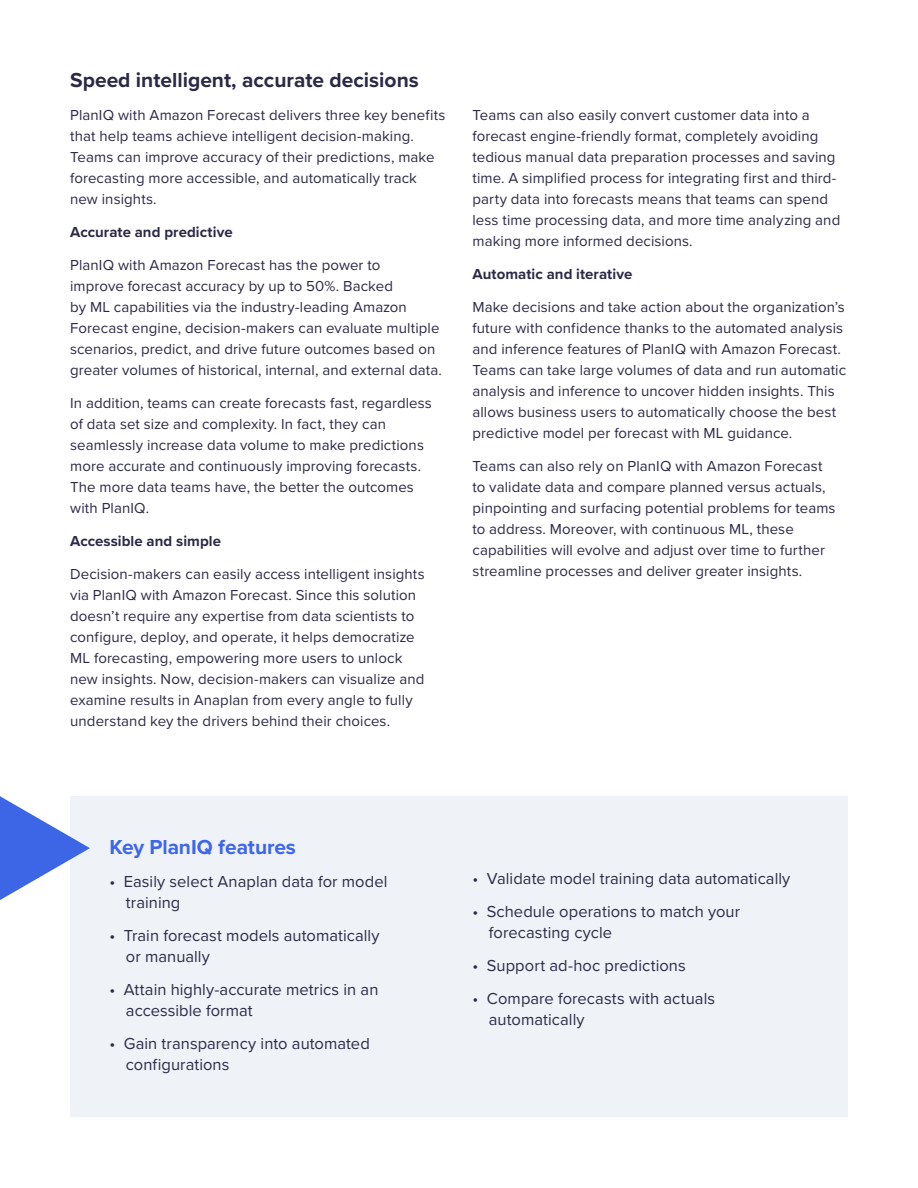
<style>
.page{position:relative;width:918px;height:1188px;background:#fff}
.page>*{position:absolute;margin:0;border:0;box-sizing:border-box;transform-origin:0 0}
.Bullets{font:700 21px "Proxima Nova";color:#2b2a46}
.Bullets-2{font:700 21px "Proxima Nova";letter-spacing:-.005em;color:#3d66eb}
.Bullets-3{font:16.5px/21px "Proxima Nova";letter-spacing:.005em;color:#2d2c48}
.Bullets-4{font:15px/21px "Proxima Nova";letter-spacing:.005em;color:#2b2a46}
.Bullets-5{font:700 15px "Proxima Nova";letter-spacing:.005em;color:#2b2a46}
</style>
<div class="page">
<div style="left:70px;top:796px;width:778px;height:321px;background:#eff2f7"></div>
<svg style="left:0;top:796px;width:90px;height:104px"></svg>
<p class="Bullets" style="left:70px;top:64px;width:350px">Speed intelligent, accurate decisions</p>
<p class="Bullets-4" style="left:70px;top:104px;width:377px">PlanIQ with Amazon Forecast delivers three key benefits that help teams achieve intelligent decision-making.<br>Teams can improve accuracy of their predictions, make forecasting more accessible, and automatically track new insights.</p>
<p class="Bullets-5" style="left:70px;top:221px;width:164px">Accurate and predictive</p>
<p class="Bullets-4" style="left:70px;top:254px;width:373px">PlanIQ with Amazon Forecast has the power to<br>improve forecast accuracy by up to 50%. Backed<br>by ML capabilities via the industry-leading Amazon Forecast engine, decision-makers can evaluate multiple scenarios, predict, and drive future outcomes based on greater volumes of historical, internal, and external data.</p>
<p class="Bullets-4" style="left:70px;top:392px;width:363px">In addition, teams can create forecasts fast, regardless of data set size and complexity. In fact, they can seamlessly increase data volume to make predictions more accurate and continuously improving forecasts.<br>The more data teams have, the better the outcomes with PlanIQ.</p>
<p class="Bullets-5" style="left:70px;top:530px;width:152px">Accessible and simple</p>
<p class="Bullets-4" style="left:70px;top:563px;width:356px">Decision-makers can easily access intelligent insights via PlanIQ with Amazon Forecast. Since this solution doesn’t require any expertise from data scientists to configure, deploy, and operate, it helps democratize ML forecasting, empowering more users to unlock new insights. Now, decision-makers can visualize and examine results in Anaplan from every angle to fully understand key the drivers behind their choices.</p>
<p class="Bullets-4" style="left:472px;top:103px;width:369px">Teams can also easily convert customer data into a forecast engine-friendly format, completely avoiding tedious manual data preparation processes and saving time. A simplified process for integrating first and third&shy;party data into forecasts means that teams can spend less time processing data, and more time analyzing and making more informed decisions.</p>
<p class="Bullets-5" style="left:472px;top:262px;width:161px">Automatic and iterative</p>
<p class="Bullets-4" style="left:472px;top:295px;width:375px">Make decisions and take action about the organization’s future with confidence thanks to the automated analysis and inference features of PlanIQ with Amazon Forecast.<br>Teams can take large volumes of data and run automatic analysis and inference to uncover hidden insights. This allows business users to automatically choose the best predictive model per forecast with ML guidance.</p>
<p class="Bullets-4" style="left:472px;top:454px;width:365px">Teams can also rely on PlanIQ with Amazon Forecast to validate data and compare planned versus actuals, pinpointing and surfacing potential problems for teams to address. Moreover, with continuous ML, these capabilities will evolve and adjust over time to further streamline processes and deliver greater insights.</p>
<p class="Bullets-2" style="left:109px;top:832px;width:188px">Key PlanIQ features</p>
<p class="Bullets-3" style="left:126px;top:870px;width:263px;text-indent:-16px">• Easily select Anaplan data for model training</p>
<p class="Bullets-3" style="left:126px;top:924px;width:255px;text-indent:-16px">• Train forecast models automatically or manually</p>
<p class="Bullets-3" style="left:126px;top:978px;width:254px;text-indent:-16px">• Attain highly-accurate metrics in an accessible format</p>
<p class="Bullets-3" style="left:126px;top:1032px;width:245px;text-indent:-16px">• Gain transparency into automated configurations</p>
<p class="Bullets-3" style="left:472px;top:867px;width:319px">• Validate model training data automatically</p>
<p class="Bullets-3" style="left:489px;top:900px;width:253px;text-indent:-16px">• Schedule operations to match your forecasting cycle</p>
<p class="Bullets-3" style="left:472px;top:954px;width:215px">• Support ad-hoc predictions</p>
<p class="Bullets-3" style="left:489px;top:987px;width:228px;text-indent:-16px">• Compare forecasts with actuals automatically</p>
</div>
